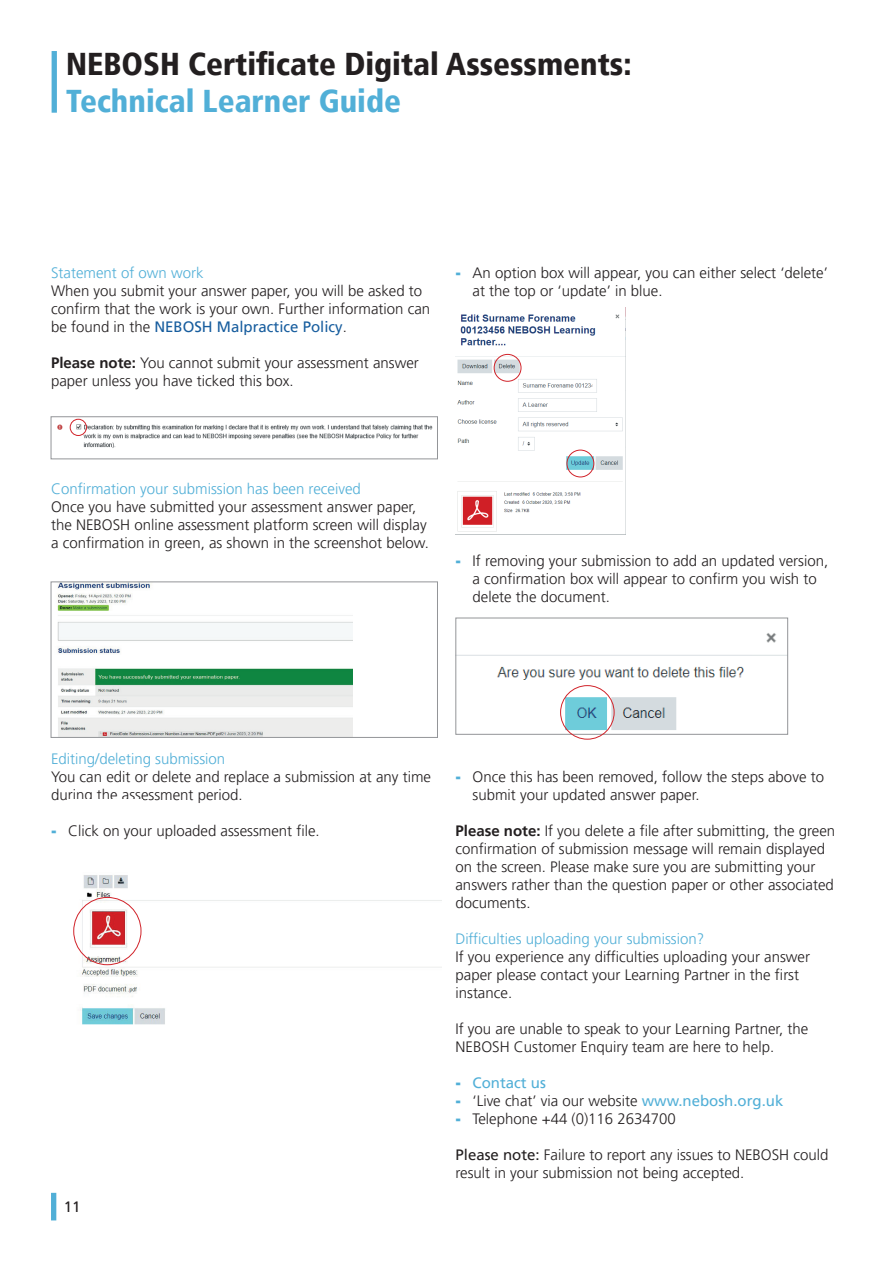
<style>
.page{position:relative;width:893px;height:1263px;background:#fff}
.page>*{position:absolute;margin:0;border:0;box-sizing:border-box;transform-origin:0 0}
.t1{font:900 condensed 31.5px "Frutiger LT Pro";color:#231f20}
.t2{font:900 condensed 31.5px "Frutiger LT Pro";color:#51afd7}
.t3{font:300 15px/18px "Frutiger LT Pro";color:#231f20}
.t4{font:300 15px "Frutiger LT Pro";color:#51afd7}
.t5{font:15px "Frutiger LT Pro";color:#51afd7}
.t6{font:15px "Frutiger LT Pro";color:#231f20}
.s1{font-weight:400;color:#175d9e}
.s2{font-weight:700}
.s3{font-weight:900;color:#51afd7}
.s4{font-weight:900}
.s5{font-weight:400;color:#51afd7}
.s6{font-weight:400}
</style>
<div class="page">
<div style="left:52px;top:51px;width:5px;height:62px;background:#51afd7"></div>
<div style="left:51px;top:1193px;width:5px;height:27px;background:#51afd7"></div>
<img style="left:57px;top:418px;width:376px;height:30px">
<div style="left:51px;top:416px;width:387px;height:43px;border:1px solid #939598"></div>
<img style="left:57px;top:583px;width:295px;height:153px">
<div style="left:51px;top:581px;width:387px;height:157px;border:1px solid #939598"></div>
<div style="left:70px;top:419px;width:17px;height:17px;border:1px solid #d1232a;border-radius:50%"></div>
<img style="left:455px;top:308px;width:171px;height:227px">
<div style="left:494px;top:354px;width:27px;height:28px;border:1px solid #d1232a;border-radius:50%"></div>
<div style="left:567px;top:450px;width:27px;height:27px;border:1px solid #d1232a;border-radius:50%"></div>
<img style="left:457px;top:633px;width:329px;height:100px">
<div style="left:455px;top:618px;width:333px;height:117px;border:1px solid #939598"></div>
<div style="left:560px;top:685px;width:54px;height:54px;border:1px solid #d1232a;border-radius:50%"></div>
<img style="left:73px;top:875px;width:368px;height:150px">
<div style="left:73px;top:897px;width:68px;height:68px;border:1px solid #d1232a;border-radius:50%"></div>
<h1 class="t1" style="left:66px;top:45px;width:567px">NEBOSH Certificate Digital Assessments:</h1>
<h1 class="t2" style="left:66px;top:82px;width:336px">Technical Learner Guide</h1>
<p class="t4" style="left:51px;top:264px;width:154px">Statement of own work</p>
<p class="t3" style="left:51px;top:282px;width:381px">When you submit your answer paper, you will be asked to confirm that the work is your own. Further information can be found in the <span class="s1">NEBOSH Malpractice Policy</span>.</p>
<p class="t3" style="left:51px;top:354px;width:369px"><span class="s2">Please note:</span> You cannot submit your assessment answer paper unless you have ticked this box.</p>
<p class="t3" style="left:472px;top:264px;width:357px;text-indent:-17px"><span class="s3">-</span> An option box will appear, you can either select ‘delete’ at the top or ‘update’ in blue.</p>
<p class="t4" style="left:51px;top:480px;width:311px">Confirmation your submission has been received</p>
<p class="t3" style="left:51px;top:498px;width:379px">Once you have submitted your assessment answer paper, the NEBOSH online assessment platform screen will display a confirmation in green, as shown in the screenshot below.</p>
<p class="t3" style="left:472px;top:552px;width:357px;text-indent:-17px"><span class="s3">-</span> If removing your submission to add an updated version, a confirmation box will appear to confirm you wish to delete the document.</p>
<p class="t4" style="left:51px;top:750px;width:176px">Editing/deleting submission</p>
<p class="t3" style="left:51px;top:768px;width:382px">You can edit or delete and replace a submission at any time during the assessment period.</p>
<p class="t3" style="left:51px;top:822px;width:270px"><span class="s3">-</span> Click on your uploaded assessment file.</p>
<p class="t6" style="left:64px;top:1198px;width:18px">11</p>
<p class="t3" style="left:472px;top:768px;width:353px;text-indent:-17px"><span class="s3">-</span> Once this has been removed, follow the steps above to submit your updated answer paper.</p>
<p class="t3" style="left:455px;top:822px;width:381px"><span class="s2">Please note:</span> If you delete a file after submitting, the green confirmation of submission message will remain displayed on the screen. Please make sure you are submitting your answers rather than the question paper or other associated documents.</p>
<p class="t4" style="left:455px;top:930px;width:250px">Difficulties uploading your submission?</p>
<p class="t3" style="left:455px;top:948px;width:356px">If you experience any difficulties uploading your answer paper please contact your Learning Partner in the first instance.</p>
<p class="t3" style="left:455px;top:1020px;width:354px">If you are unable to speak to your Learning Partner, the<br>NEBOSH Customer Enquiry team are here to help.</p>
<p class="t5" style="left:455px;top:1074px;width:92px"><span class="s4">-</span> Contact us</p>
<p class="t3" style="left:455px;top:1092px;width:329px"><span class="s3">-</span> ‘Live chat’ via our website <span class="s5">www.nebosh.org.uk</span></p>
<p class="t3" style="left:455px;top:1110px;width:222px"><span class="s3">-</span> Telephone +44 (0)116 2634700</p>
<p class="t3" style="left:455px;top:1146px;width:374px"><span class="s6">Please note:</span> Failure to report any issues to NEBOSH could result in your submission not being accepted.</p>
</div>
